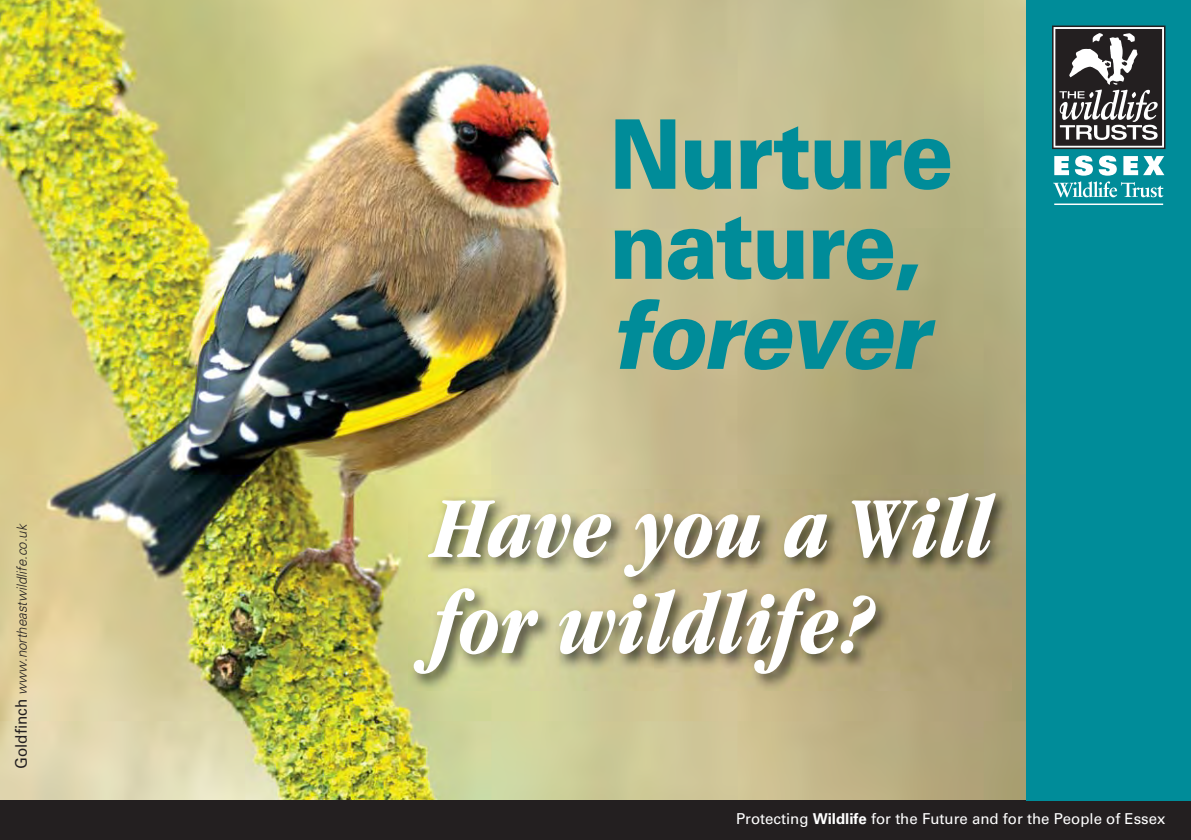
<style>
.page{position:relative;width:1191px;height:840px;background:#fff}
.page>*{position:absolute;margin:0;border:0;box-sizing:border-box;transform-origin:0 0}
.t1{font:900 96px/90px "Univers LT Std";letter-spacing:-.025em;color:#008c99;scale:.9 1}
.t2{font:italic 900 96px "Univers LT Std";letter-spacing:-.025em;color:#008c99;scale:.9 1}
.t3{font:italic 700 condensed 90px/96px "Garamond IT Cby BT";color:#fff}
.t4{font:15px "Univers LT Std";color:#fff}
.t5{font:italic 300 14px "Univers LT Std";color:#231f20;scale:.95 1}
.s1{font-weight:400;font-style:normal;font-size:16px}
.s2{font-weight:700}
</style>
<div class="page">
<img style="left:0;top:0;width:1026px;height:799px">
<div style="left:0;top:799px;width:1191px;height:40px;background:#231f20"></div>
<div style="left:1026px;top:0;width:165px;height:799px;background:#008c99"></div>
<div style="left:1052px;top:26px;width:113px;height:123px;background:#a09f9f"></div>
<svg style="left:1053px;top:27px;width:111px;height:120px"></svg>
<div style="left:1055px;top:29px;width:107px;height:117px;background:#231f20"></div>
<svg style="left:1059px;top:33px;width:98px;height:107px"></svg>
<svg style="left:1054px;top:155px;width:62px;height:20px"></svg>
<svg style="left:1123px;top:156px;width:41px;height:19px"></svg>
<svg style="left:1053px;top:181px;width:110px;height:16px"></svg>
<hr style="left:1054px;top:203px;width:109px;height:2px;background:#fff">
<img style="left:409px;top:489px;width:602px;height:201px">
<p class="t5" style="left:14px;top:768px;width:259px;rotate:-90deg"><span class="s1">Goldfinch</span> www.northeastwildlife.co.uk</p>
<h1 class="t1" style="left:609px;top:110px;width:384px">Nurture nature,</h1>
<h1 class="t2" style="left:609px;top:279px;width:355px">forever</h1>
<h2 class="t3" style="left:434px;top:477px;width:561px">Have you a Will for wildlife?</h2>
<p class="t4" style="left:736px;top:810px;width:431px">Protecting <span class="s2">Wildlife</span> for the Future and for the People of Essex</p>
</div>
